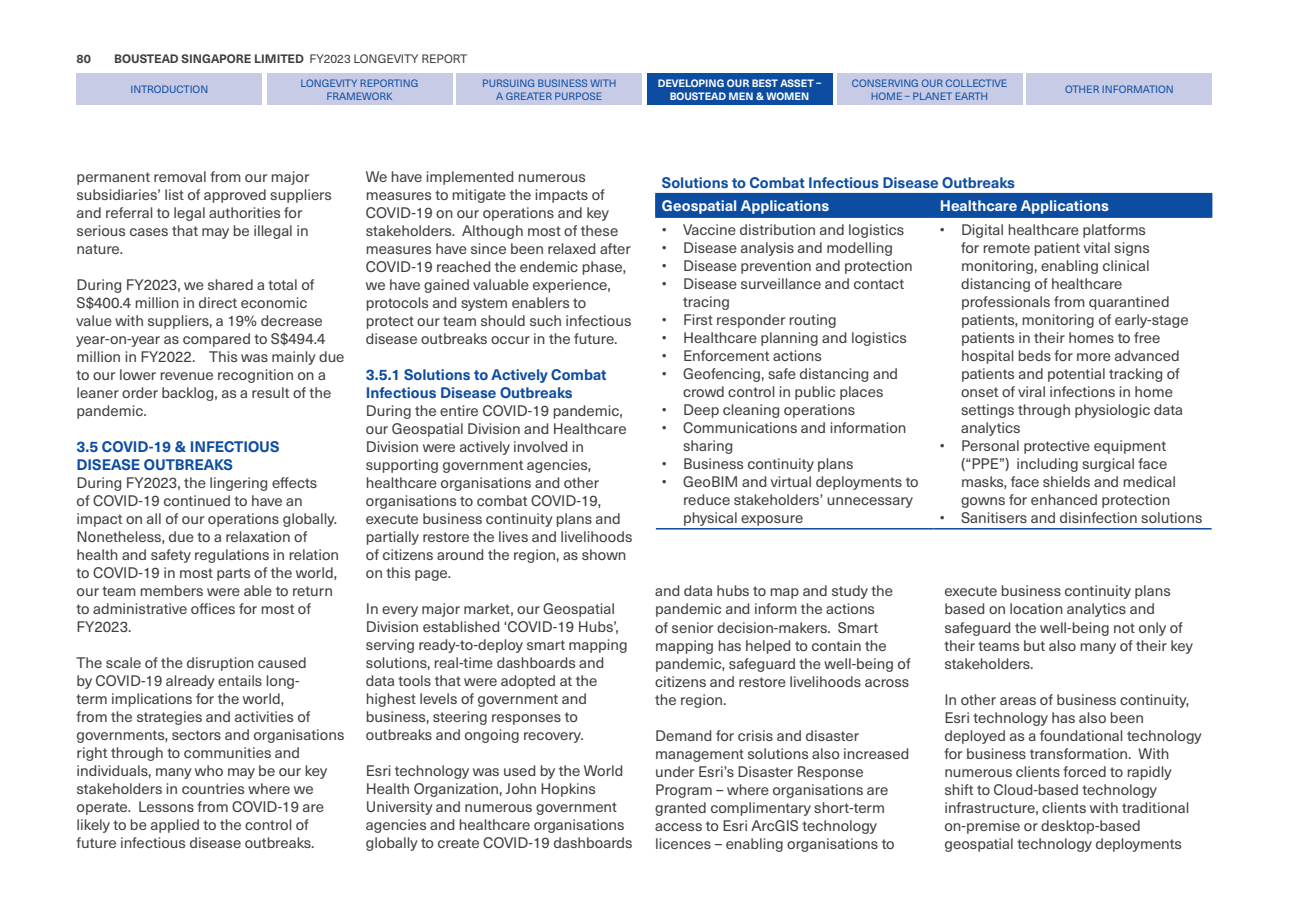
<style>
.page{position:relative;width:1289px;height:919px;background:#fff}
.page>*{position:absolute;margin:0;border:0;box-sizing:border-box;transform-origin:0 0}
.t1{font:15px/18px "Neue Haas Unica W1 G";color:#3e3e3f}
.t2{font:700 15px/18px "Neue Haas Unica W1 G";color:#0d4da1}
.t3{font:700 15px "Neue Haas Unica W1 G";color:#fff}
.t4{font:700 12px "Neue Haas Unica W1 G";color:#3e3e3f}
.t5{font:10.5px/12.6px "Neue Haas Unica W1 G";color:#0d4da1;text-align:center}
.t6{font:700 10.5px/12.6px "Neue Haas Unica W1 G";color:#fff;text-align:center}
.s1{font-weight:400}
</style>
<div class="page">
<div style="left:77px;top:74px;width:185px;height:31px;background:#c7cbe6"></div>
<div style="left:456px;top:74px;width:186px;height:31px;background:#c7cbe6"></div>
<div style="left:646px;top:74px;width:186px;height:31px;background:#0d4da1"></div>
<div style="left:1026px;top:74px;width:186px;height:31px;background:#c7cbe6"></div>
<div style="left:836px;top:74px;width:186px;height:31px;background:#c7cbe6"></div>
<div style="left:267px;top:74px;width:185px;height:31px;background:#c7cbe6"></div>
<hr style="left:656px;top:528px;width:277px;height:1px;background:#0d4da1">
<hr style="left:933px;top:528px;width:278px;height:1px;background:#0d4da1">
<hr style="left:655px;top:193px;width:278px;height:1px;background:#0d4da1">
<hr style="left:933px;top:193px;width:279px;height:1px;background:#0d4da1">
<div style="left:655px;top:194px;width:555px;height:22px;background:#0d4da1"></div>
<hr style="left:1210px;top:194px;width:2px;height:22px;background:#0d4da1">
<hr style="left:655px;top:216px;width:278px;height:2px;background:#0d4da1">
<hr style="left:933px;top:216px;width:279px;height:2px;background:#0d4da1">
<p class="t4" style="left:77px;top:50px;width:16px">80</p>
<p class="t4" style="left:114px;top:50px;width:354px">BOUSTEAD SINGAPORE LIMITED <span class="s1">FY2023 LONGEVITY REPORT</span></p>
<p class="t5" style="left:130px;top:83px;width:79px">INTRODUCTION</p>
<p class="t5" style="left:482px;top:76px;width:136px">PURSUING BUSINESS WITH<br>A GREATER PURPOSE</p>
<p class="t6" style="left:657px;top:76px;width:165px">DEVELOPING OUR BEST ASSET –<br>BOUSTEAD MEN &amp; WOMEN</p>
<p class="t5" style="left:851px;top:76px;width:157px">CONSERVING OUR COLLECTIVE<br>HOME – PLANET EARTH</p>
<p class="t5" style="left:300px;top:76px;width:119px">LONGEVITY REPORTING</p>
<p class="t5" style="left:326px;top:89px;width:68px">FRAMEWORK</p>
<p class="t5" style="left:1065px;top:83px;width:110px">OTHER INFORMATION</p>
<p class="t1" style="left:77px;top:166px;width:257px">permanent removal from our major subsidiaries’ list of approved suppliers and referral to legal authorities for serious cases that may be illegal in nature.</p>
<p class="t1" style="left:77px;top:274px;width:269px">During FY2023, we shared a total of S$400.4 million in direct economic value with suppliers, a 19% decrease year-on-year as compared to S$494.4 million in FY2022. This was mainly due to our lower revenue recognition on a leaner order backlog, as a result of the pandemic.</p>
<p class="t2" style="left:77px;top:436px;width:204px">3.5 COVID-19 &amp; INFECTIOUS<br>DISEASE OUTBREAKS</p>
<p class="t1" style="left:77px;top:472px;width:264px">During FY2023, the lingering effects<br>of COVID-19 continued to have an impact on all of our operations globally.<br>Nonetheless, due to a relaxation of health and safety regulations in relation to COVID-19 in most parts of the world, our team members were able to return to administrative offices for most of FY2023.</p>
<p class="t1" style="left:77px;top:652px;width:269px">The scale of the disruption caused<br>by COVID-19 already entails long-<br>term implications for the world,<br>from the strategies and activities of governments, sectors and organisations right through to communities and individuals, many who may be our key stakeholders in countries where we operate. Lessons from COVID-19 are likely to be applied to the control of future infectious disease outbreaks.</p>
<p class="t1" style="left:366px;top:166px;width:267px">We have implemented numerous measures to mitigate the impacts of COVID-19 on our operations and key stakeholders. Although most of these measures have since been relaxed after COVID-19 reached the endemic phase, we have gained valuable experience, protocols and system enablers to protect our team should such infectious disease outbreaks occur in the future.</p>
<p class="t2" style="left:366px;top:364px;width:242px">3.5.1 Solutions to Actively Combat<br>Infectious Disease Outbreaks</p>
<p class="t1" style="left:366px;top:400px;width:268px">During the entire COVID-19 pandemic, our Geospatial Division and Healthcare Division were actively involved in supporting government agencies, healthcare organisations and other organisations to combat COVID-19, execute business continuity plans and partially restore the lives and livelihoods of citizens around the region, as shown on this page.</p>
<p class="t1" style="left:366px;top:598px;width:263px">In every major market, our Geospatial Division established ‘COVID-19 Hubs’, serving ready-to-deploy smart mapping solutions, real-time dashboards and data tools that were adopted at the highest levels of government and business, steering responses to outbreaks and ongoing recovery.</p>
<p class="t1" style="left:366px;top:760px;width:268px">Esri technology was used by the World Health Organization, John Hopkins University and numerous government agencies and healthcare organisations globally to create COVID-19 dashboards</p>
<p class="t2" style="left:662px;top:172px;width:354px">Solutions to Combat Infectious Disease Outbreaks</p>
<p class="t3" style="left:662px;top:194px;width:169px">Geospatial Applications</p>
<p class="t3" style="left:939px;top:194px;width:171px">Healthcare Applications</p>
<p class="t1" style="left:662px;top:219px;width:244px">• Vaccine distribution and logistics</p>
<p class="t1" style="left:662px;top:237px;width:233px">• Disease analysis and modelling</p>
<p class="t1" style="left:662px;top:255px;width:252px">• Disease prevention and protection</p>
<p class="t1" style="left:683px;top:273px;width:222px;text-indent:-21px">• Disease surveillance and contact tracing</p>
<p class="t1" style="left:662px;top:309px;width:176px">• First responder routing</p>
<p class="t1" style="left:662px;top:327px;width:246px">• Healthcare planning and logistics</p>
<p class="t1" style="left:662px;top:345px;width:162px">• Enforcement actions</p>
<p class="t1" style="left:662px;top:363px;width:238px;text-align:center">• Geofencing, safe distancing and crowd control in public places</p>
<p class="t1" style="left:662px;top:399px;width:195px">• Deep cleaning operations</p>
<p class="t1" style="left:683px;top:417px;width:225px;text-indent:-21px">• Communications and information sharing</p>
<p class="t1" style="left:662px;top:453px;width:193px">• Business continuity plans</p>
<p class="t1" style="left:683px;top:471px;width:237px;text-indent:-21px">• GeoBIM and virtual deployments to reduce stakeholders’ unnecessary physical exposure</p>
<p class="t1" style="left:961px;top:219px;width:229px;text-indent:-21px">• Digital healthcare platforms<br>for remote patient vital signs monitoring, enabling clinical distancing of healthcare professionals from quarantined patients, monitoring of early-stage patients in their homes to free hospital beds for more advanced patients and potential tracking of onset of viral infections in home settings through physiologic data analytics</p>
<p class="t1" style="left:961px;top:435px;width:216px;text-indent:-21px">• Personal protective equipment (“PPE”) including surgical face masks, face shields and medical gowns for enhanced protection</p>
<p class="t1" style="left:939px;top:507px;width:264px">• Sanitisers and disinfection solutions</p>
<p class="t1" style="left:655px;top:581px;width:257px">and data hubs to map and study the pandemic and inform the actions<br>of senior decision-makers. Smart mapping has helped to contain the pandemic, safeguard the well-being of citizens and restore livelihoods across the region.</p>
<p class="t1" style="left:655px;top:725px;width:256px">Demand for crisis and disaster management solutions also increased under Esri’s Disaster Response Program – where organisations are granted complimentary short-term access to Esri ArcGIS technology licences – enabling organisations to</p>
<p class="t1" style="left:944px;top:581px;width:250px">execute business continuity plans based on location analytics and safeguard the well-being not only of their teams but also many of their key stakeholders.</p>
<p class="t1" style="left:944px;top:689px;width:259px">In other areas of business continuity, Esri technology has also been deployed as a foundational technology for business transformation. With numerous clients forced to rapidly shift to Cloud-based technology infrastructure, clients with traditional on-premise or desktop-based geospatial technology deployments</p>
</div>
